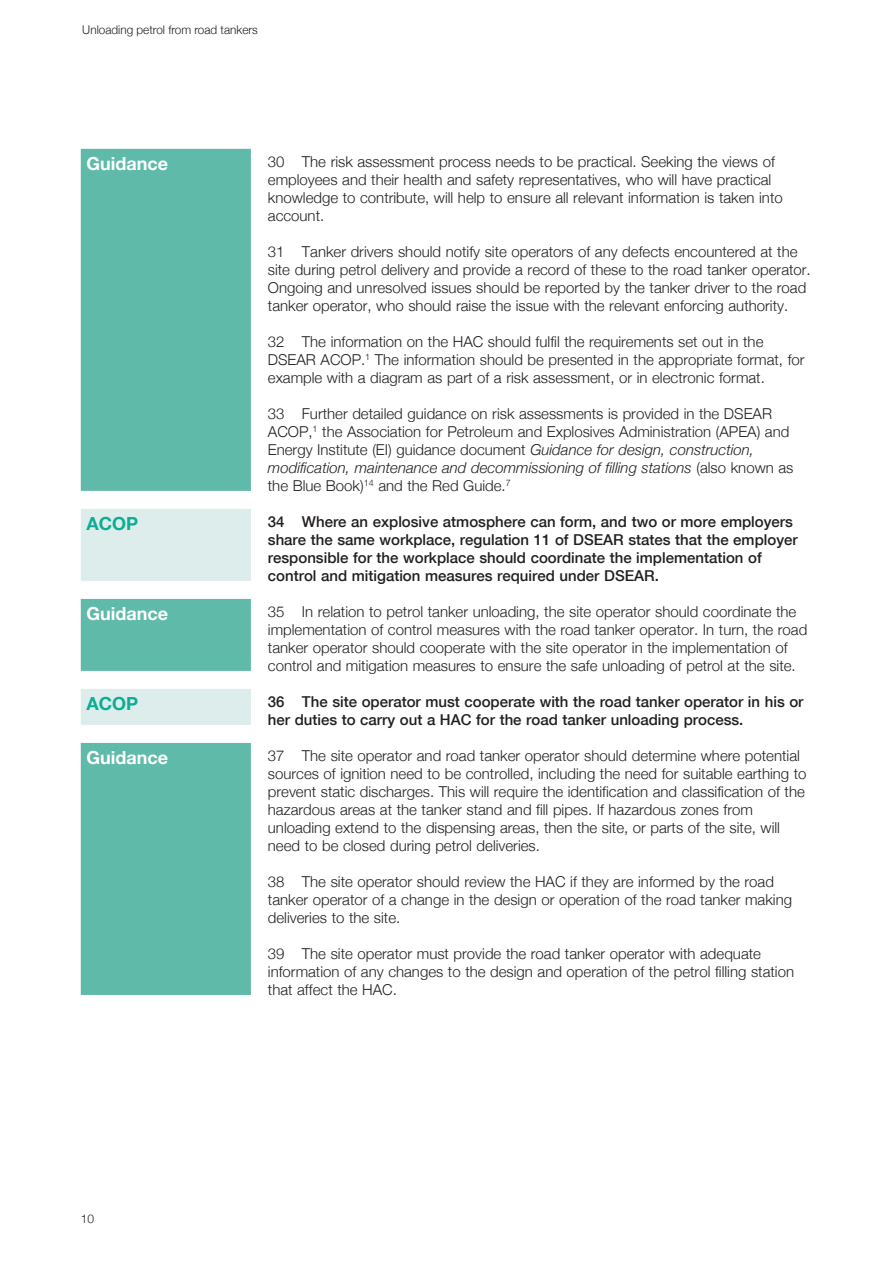
<style>
.page{position:relative;width:895px;height:1263px;background:#fff}
.page>*{position:absolute;margin:0;border:0;box-sizing:border-box;transform-origin:0 0}
.t1{font:700 18px "Helvetica Neue";color:#fff}
.t2{font:700 18px "Helvetica Neue";color:#0cac95}
.t3{font:300 15px/18px "Helvetica Neue";color:#231f20}
.t4{font:500 15px/18px "Helvetica Neue";color:#231f20}
.t5{font:300 12px "Helvetica Neue";color:#231f20}
.s1{font-style:italic}
</style>
<div class="page">
<div style="left:82px;top:150px;width:168px;height:340px;background:#5fbaa9"></div>
<div style="left:81px;top:149px;width:170px;height:342px;border:2px solid #5fbaa9"></div>
<div style="left:82px;top:510px;width:168px;height:70px;background:#dcedeb"></div>
<div style="left:81px;top:509px;width:170px;height:72px;border:2px solid #dcedeb"></div>
<div style="left:82px;top:600px;width:168px;height:70px;background:#5fbaa9"></div>
<div style="left:81px;top:599px;width:170px;height:72px;border:2px solid #5fbaa9"></div>
<div style="left:82px;top:690px;width:168px;height:34px;background:#dcedeb"></div>
<div style="left:81px;top:689px;width:170px;height:36px;border:2px solid #dcedeb"></div>
<div style="left:82px;top:744px;width:168px;height:250px;background:#5fbaa9"></div>
<div style="left:81px;top:743px;width:170px;height:252px;border:2px solid #5fbaa9"></div>
<p class="t5" style="left:82px;top:20px;width:177px">Unloading petrol from road tankers</p>
<p class="t1" style="left:87px;top:149px;width:83px">Guidance</p>
<p class="t2" style="left:87px;top:509px;width:53px">ACOP</p>
<p class="t1" style="left:87px;top:599px;width:83px">Guidance</p>
<p class="t2" style="left:87px;top:689px;width:53px">ACOP</p>
<p class="t1" style="left:87px;top:743px;width:83px">Guidance</p>
<p class="t3" style="left:268px;top:152px;width:516px">30 The risk assessment process needs to be practical. Seeking the views of employees and their health and safety representatives, who will have practical knowledge to contribute, will help to ensure all relevant information is taken into account.</p>
<p class="t3" style="left:268px;top:242px;width:544px">31 Tanker drivers should notify site operators of any defects encountered at the site during petrol delivery and provide a record of these to the road tanker operator.<br>Ongoing and unresolved issues should be reported by the tanker driver to the road tanker operator, who should raise the issue with the relevant enforcing authority.</p>
<p class="t3" style="left:268px;top:332px;width:538px">32 The information on the HAC should fulfil the requirements set out in the<br>DSEAR ACOP.<sup>1</sup> The information should be presented in the appropriate format, for example with a diagram as part of a risk assessment, or in electronic format.</p>
<p class="t3" style="left:268px;top:404px;width:527px">33 Further detailed guidance on risk assessments is provided in the DSEAR ACOP,<sup>1</sup> the Association for Petroleum and Explosives Administration (APEA) and Energy Institute (EI) guidance document <span class="s1">Guidance for design, construction, modification, maintenance and decommissioning of filling stations</span> (also known as the Blue Book)<sup>14</sup> and the Red Guide.<sup>7</sup></p>
<p class="t4" style="left:268px;top:512px;width:531px">34 Where an explosive atmosphere can form, and two or more employers share the same workplace, regulation 11 of DSEAR states that the employer responsible for the workplace should coordinate the implementation of control and mitigation measures required under DSEAR.</p>
<p class="t3" style="left:268px;top:602px;width:541px">35 In relation to petrol tanker unloading, the site operator should coordinate the implementation of control measures with the road tanker operator. In turn, the road tanker operator should cooperate with the site operator in the implementation of control and mitigation measures to ensure the safe unloading of petrol at the site.</p>
<p class="t4" style="left:268px;top:692px;width:537px">36 The site operator must cooperate with the road tanker operator in his or her duties to carry out a HAC for the road tanker unloading process.</p>
<p class="t3" style="left:268px;top:746px;width:540px">37 The site operator and road tanker operator should determine where potential sources of ignition need to be controlled, including the need for suitable earthing to prevent static discharges. This will require the identification and classification of the hazardous areas at the tanker stand and fill pipes. If hazardous zones from unloading extend to the dispensing areas, then the site, or parts of the site, will need to be closed during petrol deliveries.</p>
<p class="t3" style="left:268px;top:872px;width:526px">38 The site operator should review the HAC if they are informed by the road tanker operator of a change in the design or operation of the road tanker making deliveries to the site.</p>
<p class="t3" style="left:268px;top:944px;width:528px">39 The site operator must provide the road tanker operator with adequate information of any changes to the design and operation of the petrol filling station that affect the HAC.</p>
<p class="t5" style="left:81px;top:1208px;width:15px">10</p>
</div>
